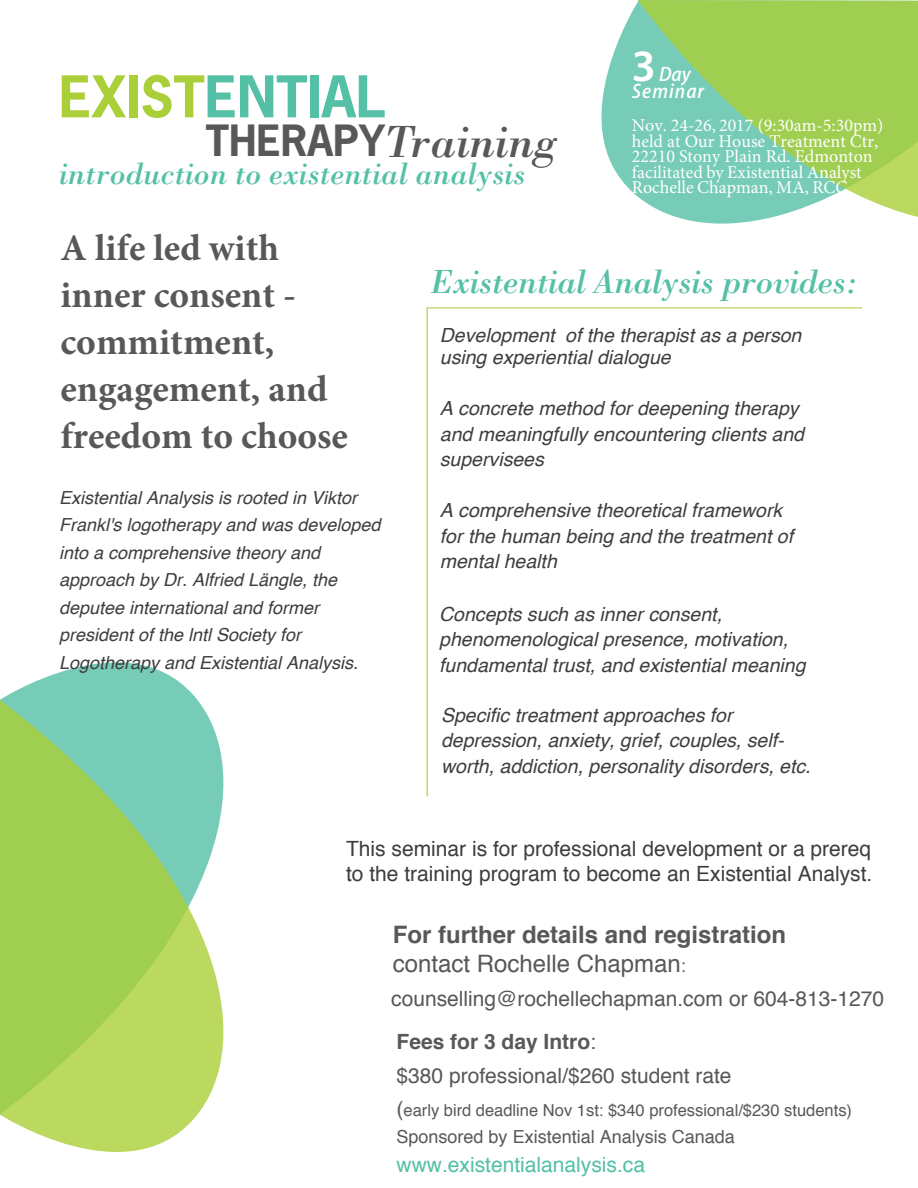
<style>
.page{position:relative;width:918px;height:1188px;background:#fff}
.page>*{position:absolute;margin:0;border:0;box-sizing:border-box;transform-origin:0 0}
.t1{font:700 54px "News Gothic";color:#54c0a5}
.t2{font:italic 46.5px "Bodoni";color:#57585a}
.t3{font:700 40.5px "News Gothic";color:#57585a}
.t4{font:700 37.5px/46.8px "Minion Pro";color:#57585a}
.t5{font:italic 34.5px "Bodoni";letter-spacing:-.01em;color:#54c0a5}
.t6{font:italic 31.5px "Bodoni";color:#54c0a5}
.t7{font:700 24px/28.8px "Helvetica";color:#57585a}
.t8{font:21px/25.2px "Helvetica";color:#3e3e3f}
.t9{font:21px/33.8px "Helvetica";color:#57585a}
.t10{font:21px "Helvetica";color:#54c0a5}
.t11{font:21px "Myriad MM It 500 500";letter-spacing:.05em;color:#fff}
.t12{font:italic 19.5px/25.5px "Helvetica";color:#3e3e3f}
.t13{font:italic 18px/27.5px "Helvetica";color:#3e3e3f}
.t14{font:18px/15.5px "Minion Pro";color:#fff}
.t15{font:18px "Helvetica";color:#57585a}
.t16{font:16.5px "Helvetica";color:#57585a}
.s1{color:#abcf38}
.s2{font-family:"Myriad Pro";font-weight:600;font-size:45px}
.s3{font-weight:400}
.s4{font-weight:400;font-size:18px}
.s5{font-weight:700}
.s6{font-size:21px}
</style>
<div class="page">
<svg style="left:601px;top:0;width:172px;height:224px;fill:#76ccb7"></svg>
<svg style="left:638px;top:0;width:280px;height:217px;background:#95cf7c"></svg>
<svg style="left:0;top:662px;width:198px;height:38px;fill:#76ccb7"></svg>
<svg style="left:0;top:700px;width:224px;height:452px;background:#a5d477"></svg>
<svg style="left:426px;top:307px;width:437px;height:490px"></svg>
<p class="t1" style="left:59px;top:61px;width:329px"><span class="s1">EXIST</span>ENTIAL</p>
<p class="t3" style="left:206px;top:113px;width:181px">THERAPY</p>
<p class="t2" style="left:384px;top:113px;width:175px">Training</p>
<p class="t6" style="left:59px;top:155px;width:468px">introduction to existential analysis</p>
<p class="t11" style="left:632px;top:64px;width:60px"><span class="s2">3</span> Day</p>
<p class="t11" style="left:632px;top:81px;width:74px">Seminar</p>
<p class="t14" style="left:632px;top:118px;width:253px">Nov. 24-26, 2017 (9:30am-5:30pm) held at Our House Treatment Ctr,<br>22210 Stony Plain Rd. Edmonton facilitated by Existential Analyst<br>Rochelle Chapman, MA, RCC</p>
<p class="t4" style="left:60px;top:224px;width:289px">A life led with inner consent - commitment, engagement, and freedom to choose</p>
<p class="t13" style="left:59px;top:484px;width:323px">Existential Analysis is rooted in Viktor Frankl's logotherapy and was developed into a comprehensive theory and approach by Dr. Alfried Längle, the deputee international and former president of the lntl Society for Logotherapy and Existential Analysis.</p>
<p class="t5" style="left:430px;top:261px;width:429px">Existential Analysis provides:</p>
<p class="t12" style="left:440px;top:324px;width:363px;line-height:22.6px">Development of the therapist as a person using experiential dialogue</p>
<p class="t12" style="left:440px;top:396px;width:366px">A concrete method for deepening therapy and meaningfully encountering clients and supervisees</p>
<p class="t12" style="left:440px;top:498px;width:355px">A comprehensive theoretical framework for the human being and the treatment of mental health</p>
<p class="t12" style="left:439px;top:602px;width:368px">Concepts such as inner consent, phenomenological presence, motivation, fundamental trust, and existential meaning</p>
<p class="t12" style="left:441px;top:702px;width:371px">Specific treatment approaches for depression, anxiety, grief, couples, self&shy;worth, addiction, personality disorders, etc.</p>
<p class="t8" style="left:346px;top:836px;width:528px">This seminar is for professional development or a prereq to the training program to become an Existential Analyst.</p>
<p class="t7" style="left:393px;top:921px;width:395px">For further details and registration <span class="s3">contact Rochelle Chapman</span><span class="s4">:</span></p>
<p class="t9" style="left:391px;top:982px;width:495px">counselling@rochellechapman.com or 604-813-1270</p>
<p class="t9" style="left:397px;top:1025px;width:337px"><span class="s5">Fees for 3 day Intro</span>:<br>$380 professional/$260 student rate</p>
<p class="t16" style="left:397px;top:1098px;width:457px"><span class="s6">(</span>early bird deadline Nov 1st: $340 professional/$230 students)</p>
<p class="t15" style="left:397px;top:1123px;width:340px">Sponsored by Existential Analysis Canada</p>
<p class="t10" style="left:397px;top:1149px;width:250px">www.existentialanalysis.ca</p>
</div>
